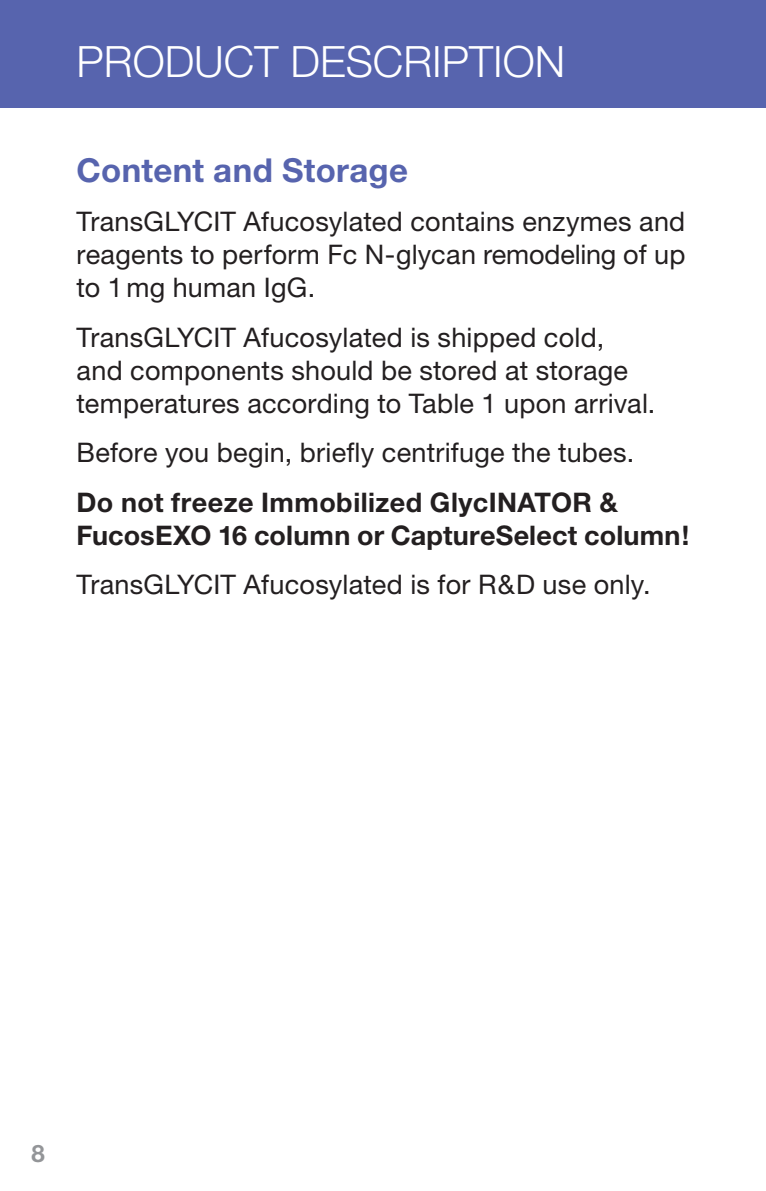
<style>
.page{position:relative;width:766px;height:1191px;background:#fff}
.page>*{position:absolute;margin:0;border:0;box-sizing:border-box;transform-origin:0 0}
.t1{font:300 43.2px "Helvetica Neue";color:#fff}
.t2{font:700 33px "Helvetica Neue";letter-spacing:.01em;color:#5764ae}
.t3{font:27px/33px "Helvetica Neue";letter-spacing:.01em;color:#231f20;text-align:justify}
.t4{font:700 27px/33px "Helvetica Neue";letter-spacing:.01em;color:#231f20}
.t5{font:700 24px "Helvetica Neue";color:#939598}
</style>
<div class="page">
<div style="left:0;top:0;width:765px;height:108px;background:#5764ae"></div>
<p class="t1" style="left:77px;top:36px;width:490px">PRODUCT DESCRIPTION</p>
<p class="t2" style="left:77px;top:149px;width:333px">Content and Storage</p>
<p class="t3" style="left:77px;top:205px;width:610px">TransGLYCIT Afucosylated contains enzymes and reagents to perform Fc N-glycan remodeling of up to 1mg human IgG.</p>
<p class="t3" style="left:77px;top:320px;width:580px;text-align:left">TransGLYCIT Afucosylated is shipped cold, and components should be stored at storage temperatures according to Table 1 upon arrival.</p>
<p class="t3" style="left:77px;top:436px;width:559px">Before you begin, briefly centrifuge the tubes.</p>
<p class="t4" style="left:77px;top:485px;width:614px">Do not freeze Immobilized GlycINATOR &amp;<br>FucosEXO 16 column or CaptureSelect column!</p>
<p class="t3" style="left:77px;top:568px;width:575px">TransGLYCIT Afucosylated is for R&amp;D use only.</p>
<p class="t5" style="left:32px;top:1138px;width:15px">8</p>
</div>
